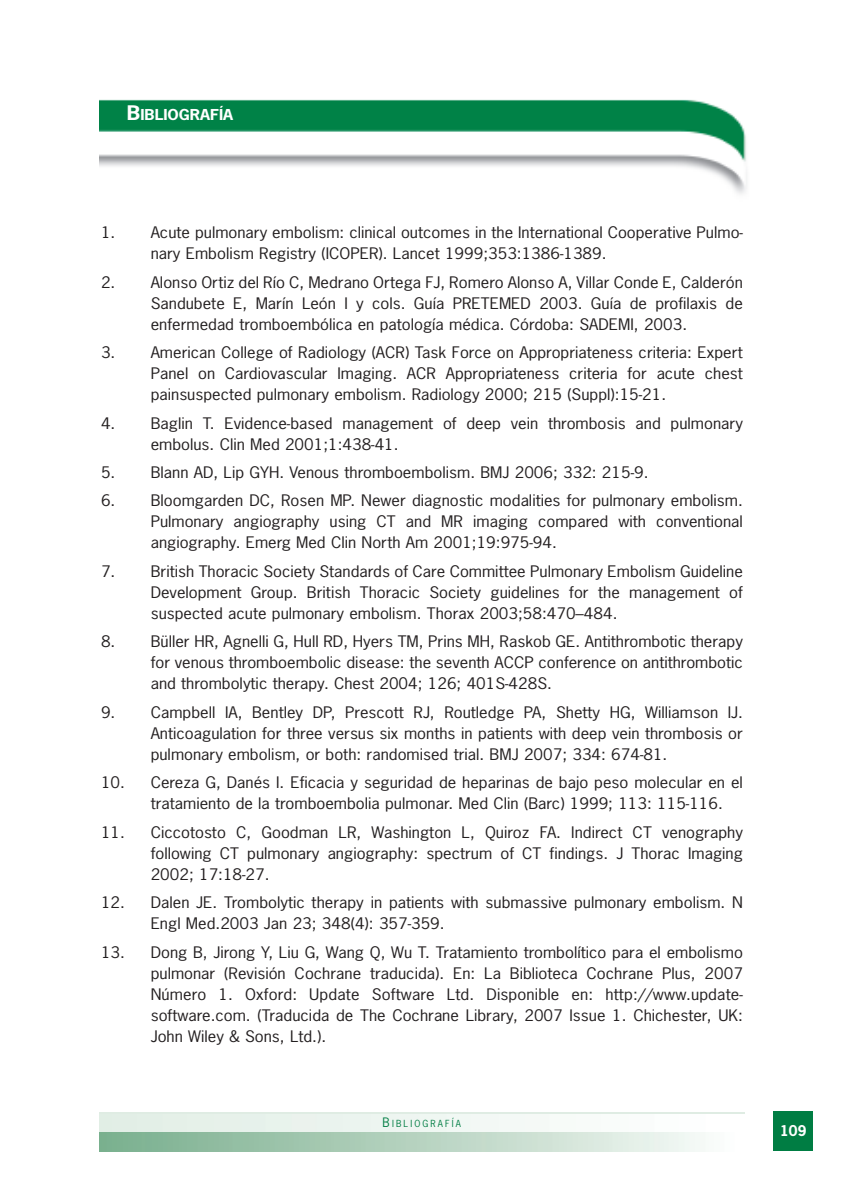
<style>
.page{position:relative;width:844px;height:1191px;background:#fff}
.page>*{position:absolute;margin:0;border:0;box-sizing:border-box;transform-origin:0 0}
.t1{font:15.05px/21px "News Gothic";color:#231f20;text-align:justify;scale:1.11 1}
.t2{font:700 14.17px "News Gothic";color:#fff;scale:1.11 1}
.t3{font:700 14px "News Gothic";color:#fff}
.t4{font:9.1px "News Gothic";letter-spacing:.23em;color:#007d43}
.s1{font-size:18.9px}
.s2{font-size:12.25px}
</style>
<div class="page">
<div style="left:773px;top:1111px;width:40px;height:40px;background:#007d43"></div>
<div style="left:99px;top:1112px;width:645px;height:19px;background:#dfece3"></div>
<img style="left:99px;top:1114px;width:645px;height:37px">
<img style="left:99px;top:99px;width:648px;height:95px">
<p class="t2" style="left:127px;top:107px;width:97px"><span class="s1">B</span>IBLIOGRAFÍA</p>
<p class="t1" style="left:151px;top:222px;width:535px;text-indent:-50px">1. Acute pulmonary embolism: clinical outcomes in the International Cooperative Pulmo&shy;nary Embolism Registry (ICOPER). Lancet 1999;353:1386-1389.</p>
<p class="t1" style="left:151px;top:272px;width:535px;text-indent:-50px">2. Alonso Ortiz del Río C, Medrano Ortega FJ, Romero Alonso A, Villar Conde E, Calderón Sandubete E, Marín León I y cols. Guía PRETEMED 2003. Guía de profilaxis de enfermedad tromboembólica en patología médica. Córdoba: SADEMI, 2003.</p>
<p class="t1" style="left:151px;top:342px;width:535px;text-indent:-50px">3. American College of Radiology (ACR) Task Force on Appropriateness criteria: Expert Panel on Cardiovascular Imaging. ACR Appropriateness criteria for acute chest painsuspected pulmonary embolism. Radiology 2000; 215 (Suppl):15-21.</p>
<p class="t1" style="left:151px;top:413px;width:535px;text-indent:-50px">4. Baglin T. Evidence-based management of deep vein thrombosis and pulmonary embolus. Clin Med 2001;1:438-41.</p>
<p class="t1" style="left:101px;top:462px;width:494px">5. Blann AD, Lip GYH. Venous thromboembolism. BMJ 2006; 332: 215-9.</p>
<p class="t1" style="left:151px;top:491px;width:535px;text-indent:-50px">6. Bloomgarden DC, Rosen MP. Newer diagnostic modalities for pulmonary embolism.<br>Pulmonary angiography using CT and MR imaging compared with conventional angiography. Emerg Med Clin North Am 2001;19:975-94.</p>
<p class="t1" style="left:151px;top:561px;width:535px;text-indent:-50px">7. British Thoracic Society Standards of Care Committee Pulmonary Embolism Guideline Development Group. British Thoracic Society guidelines for the management of suspected acute pulmonary embolism. Thorax 2003;58:470–484.</p>
<p class="t1" style="left:151px;top:631px;width:535px;text-indent:-50px">8. Büller HR, Agnelli G, Hull RD, Hyers TM, Prins MH, Raskob GE. Antithrombotic therapy for venous thromboembolic disease: the seventh ACCP conference on antithrombotic and thrombolytic therapy. Chest 2004; 126; 401S-428S.</p>
<p class="t1" style="left:151px;top:702px;width:535px;text-indent:-50px">9. Campbell IA, Bentley DP, Prescott RJ, Routledge PA, Shetty HG, Williamson IJ.<br>Anticoagulation for three versus six months in patients with deep vein thrombosis or pulmonary embolism, or both: randomised trial. BMJ 2007; 334: 674-81.</p>
<p class="t1" style="left:151px;top:772px;width:535px;text-indent:-50px">10. Cereza G, Danés I. Eficacia y seguridad de heparinas de bajo peso molecular en el tratamiento de la tromboembolia pulmonar. Med Clin (Barc) 1999; 113: 115-116.</p>
<p class="t1" style="left:151px;top:822px;width:535px;text-indent:-50px">11. Ciccotosto C, Goodman LR, Washington L, Quiroz FA. Indirect CT venography following CT pulmonary angiography: spectrum of CT findings. J Thorac Imaging 2002; 17:18-27.</p>
<p class="t1" style="left:151px;top:892px;width:535px;text-indent:-50px">12. Dalen JE. Trombolytic therapy in patients with submassive pulmonary embolism. N<br>Engl Med.2003 Jan 23; 348(4): 357-359.</p>
<p class="t1" style="left:151px;top:942px;width:535px;text-indent:-50px">13. Dong B, Jirong Y, Liu G, Wang Q, Wu T. Tratamiento trombolítico para el embolismo pulmonar (Revisión Cochrane traducida). En: La Biblioteca Cochrane Plus, 2007<br>Número 1. Oxford: Update Software Ltd. Disponible en: http://www.update&shy;software.com. (Traducida de The Cochrane Library, 2007 Issue 1. Chichester, UK:<br>John Wiley &amp; Sons, Ltd.).</p>
<p class="t4" style="left:382px;top:1118px;width:80px"><span class="s2">B</span>IBLIOGRAFÍA</p>
<p class="t3" style="left:780px;top:1122px;width:28px">109</p>
</div>
